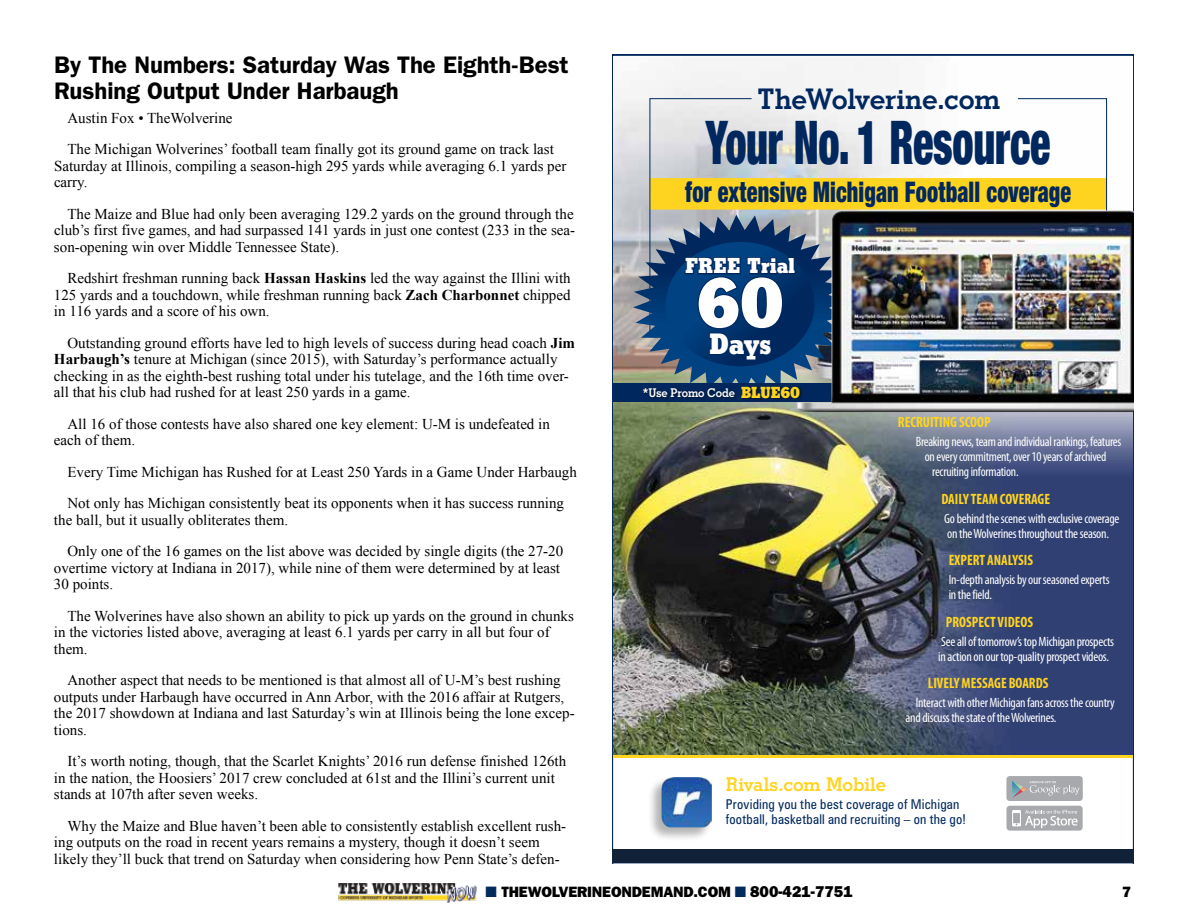
<style>
.page{position:relative;width:1188px;height:918px;background:#fff}
.page>*{position:absolute;margin:0;border:0;box-sizing:border-box;transform-origin:0 0}
.t1{font:800 69px "Stymie BT";color:#fff}
.t2{font:900 condensed 60.45px "Helvetica Neue";letter-spacing:-.005em;color:#00285e;scale:.7 1}
.t3{font:900 condensed 28.5px "Helvetica Neue";letter-spacing:.01em;color:#00285e;scale:.78 1}
.t4{font:700 28.5px "Stymie BT";letter-spacing:-.01em;color:#00285e}
.t5{font:800 28.5px "Stymie BT";color:#fff}
.t6{font:600 24px/25.5px "Franklin Gothic";color:#000}
.t7{font:800 21px "Stymie BT";letter-spacing:.005em;color:#fff}
.t8{font:700 19.05px "Stymie BT";letter-spacing:-.01em;color:#ffd420}
.t9{font:15px/16.5px "Times New Roman";color:#000}
.t10{font:700 condensed 15px "Myriad Pro";color:#ffd420;scale:.96 1}
.t11{font:800 15px "Franklin Gothic";letter-spacing:-.01em;color:#000}
.t12{font:condensed 13.5px/15px "Myriad Pro";letter-spacing:-.02em;color:#fff}
.t13{font:condensed 13.5px/15px "Zurich BT";letter-spacing:.015em;color:#00285e}
.t14{font:700 12.15px "Stymie BT";letter-spacing:-.015em;color:#fff;scale:.94 1}
.s1{font-weight:700}
.s2{font-weight:800;font-size:15.6px;color:#ffd420}
.s3{color:#002b5c}
.s4{font-size:15.75px}
</style>
<div class="page">
<img style="left:338px;top:883px;width:139px;height:19px">
<svg style="left:612px;top:55px;width:522px;height:794px"></svg>
<img style="left:614px;top:56px;width:519px;height:699px">
<hr style="left:614px;top:755px;width:519px;height:3px;background:#ffd420">
<svg style="left:1017px;top:98px;width:90px;height:79px"></svg>
<div style="left:612px;top:849px;width:522px;height:14px;background:#102138"></div>
<div style="left:1006px;top:776px;width:77px;height:25px;background:#a7a9ac;border-radius:3px"></div>
<svg style="left:1012px;top:781px;width:67px;height:16px"></svg>
<div style="left:1007px;top:806px;width:76px;height:25px;background:#a7a9ac;border-radius:3px"></div>
<svg style="left:1012px;top:810px;width:66px;height:18px"></svg>
<div style="left:647px;top:776px;width:65px;height:66px;background:#000;opacity:.3"></div>
<img style="left:662px;top:777px;width:50px;height:50px">
<svg style="left:633px;top:98px;width:214px;height:285px"></svg>
<div style="left:612px;top:383px;width:522px;height:18px;background:#00285e"></div>
<div style="left:641px;top:384px;width:163px;height:18px;background:#000;opacity:.6"></div>
<img style="left:753px;top:177px;width:381px;height:273px">
<h3 class="t6" style="left:54px;top:52px;width:516px">By The Numbers: Saturday Was The Eighth-Best<br>Rushing Output Under Harbaugh</h3>
<p class="t9" style="left:68px;top:102px;width:488px;line-height:31.5px">Austin Fox • TheWolverine<br>The Michigan Wolverines’ football team finally got its ground game on track last</p>
<p class="t9" style="left:54px;top:157px;width:514px">Saturday at Illinois, compiling a season-high 295 yards while averaging 6.1 yards per carry.</p>
<p class="t9" style="left:54px;top:205px;width:523px;text-align:justify;text-indent:14px">The Maize and Blue had only been averaging 129.2 yards on the ground through the club’s first five games, and had surpassed 141 yards in just one contest (233 in the sea&shy;son-opening win over Middle Tennessee State).</p>
<p class="t9" style="left:54px;top:270px;width:518px;text-align:justify;text-indent:14px">Redshirt freshman running back <span class="s1">Hassan Haskins</span> led the way against the Illini with 125 yards and a touchdown, while freshman running back <span class="s1">Zach Charbonnet</span> chipped in 116 yards and a score of his own.</p>
<p class="t9" style="left:54px;top:334px;width:523px;text-indent:14px">Outstanding ground efforts have led to high levels of success during head coach <span class="s1">Jim Harbaugh’s</span> tenure at Michigan (since 2015), with Saturday’s performance actually checking in as the eighth-best rushing total under his tutelage, and the 16th time over&shy;all that his club had rushed for at least 250 yards in a game.</p>
<p class="t9" style="left:54px;top:415px;width:497px;text-indent:14px">All 16 of those contests have also shared one key element: U-M is undefeated in each of them.</p>
<p class="t9" style="left:67px;top:456px;width:511px;line-height:31.5px">Every Time Michigan has Rushed for at Least 250 Yards in a Game Under Harbaugh<br>Not only has Michigan consistently beat its opponents when it has success running</p>
<p class="t9" style="left:67px;top:504px;width:497px;line-height:31.5px;text-indent:-14px">the ball, but it usually obliterates them.<br>Only one of the 16 games on the list above was decided by single digits (the 27-20</p>
<p class="t9" style="left:54px;top:559px;width:508px">overtime victory at Indiana in 2017), while nine of them were determined by at least<br>30 points.</p>
<p class="t9" style="left:54px;top:607px;width:521px;text-indent:14px">The Wolverines have also shown an ability to pick up yards on the ground in chunks in the victories listed above, averaging at least 6.1 yards per carry in all but four of them.</p>
<p class="t9" style="left:54px;top:672px;width:522px;text-indent:14px">Another aspect that needs to be mentioned is that almost all of U-M’s best rushing outputs under Harbaugh have occurred in Ann Arbor, with the 2016 affair at Rutgers, the 2017 showdown at Indiana and last Saturday’s win at Illinois being the lone excep&shy;tions.</p>
<p class="t9" style="left:54px;top:753px;width:514px;text-indent:14px">It’s worth noting, though, that the Scarlet Knights’ 2016 run defense finished 126th in the nation, the Hoosiers’ 2017 crew concluded at 61st and the Illini’s current unit stands at 107th after seven weeks.</p>
<p class="t9" style="left:54px;top:817px;width:514px;text-indent:14px">Why the Maize and Blue haven’t been able to consistently establish excellent rush&shy;ing outputs on the road in recent years remains a mystery, though it doesn’t seem likely they’ll buck that trend on Saturday when considering how Penn State’s defen-</p>
<h3 class="t4" style="left:758px;top:81px;width:244px">TheWolverine.com</h3>
<h2 class="t2" style="left:706px;top:106px;width:494px">Your No. 1 Resource</h2>
<h3 class="t3" style="left:685px;top:174px;width:496px">for extensive Michigan Football coverage</h3>
<h3 class="t7" style="left:685px;top:253px;width:111px">FREE Trial</h3>
<h1 class="t1" style="left:697px;top:261px;width:89px">60</h1>
<h3 class="t5" style="left:709px;top:327px;width:64px">Days</h3>
<p class="t14" style="left:643px;top:385px;width:169px">*Use Promo Code <span class="s2">BLUE60</span></p>
<p class="t10" style="left:898px;top:413px;width:98px">RECRUITING SCOOP</p>
<p class="t12" style="left:916px;top:434px;width:207px">Breaking news, team and individual rankings, features</p>
<p class="t12" style="left:925px;top:449px;width:183px">on every commitment, over 10 years of archived</p>
<p class="t12" style="left:932px;top:464px;width:88px">recruiting information.</p>
<p class="t10" style="left:941px;top:489px;width:115px">DAILY TEAM COVERAGE</p>
<p class="t12" style="left:944px;top:510px;width:177px">Go behind the scenes with exclusive coverage on the Wolverines throughout the season.</p>
<p class="t10" style="left:949px;top:551px;width:89px">EXPERT ANALYSIS</p>
<p class="t12" style="left:949px;top:572px;width:162px">In-depth analysis by our seasoned experts in the field.</p>
<p class="t10" style="left:946px;top:612px;width:92px">PROSPECT VIDEOS</p>
<p class="t12" style="left:938px;top:633px;width:177px">See all of tomorrow’s top Michigan prospects in action on our top-quality prospect videos.</p>
<p class="t10" style="left:928px;top:674px;width:127px">LIVELY MESSAGE BOARDS</p>
<p class="t12" style="left:906px;top:695px;width:211px;text-indent:10px">Interact with other Michigan fans across the country and discuss the state of the Wolverines.</p>
<p class="t8" style="left:726px;top:773px;width:162px">Rivals.com Mobile</p>
<p class="t13" style="left:726px;top:796px;width:242px">Providing you the best coverage of Michigan football, basketball and recruiting – on the go!</p>
<p class="t11" style="left:486px;top:884px;width:369px"><span class="s3">■</span> THEWOLVERINEONDEMAND.COM <span class="s3">■</span> <span class="s4">800-421-7751</span></p>
<p class="t11" style="left:1122px;top:884px;width:10px">7</p>
</div>
